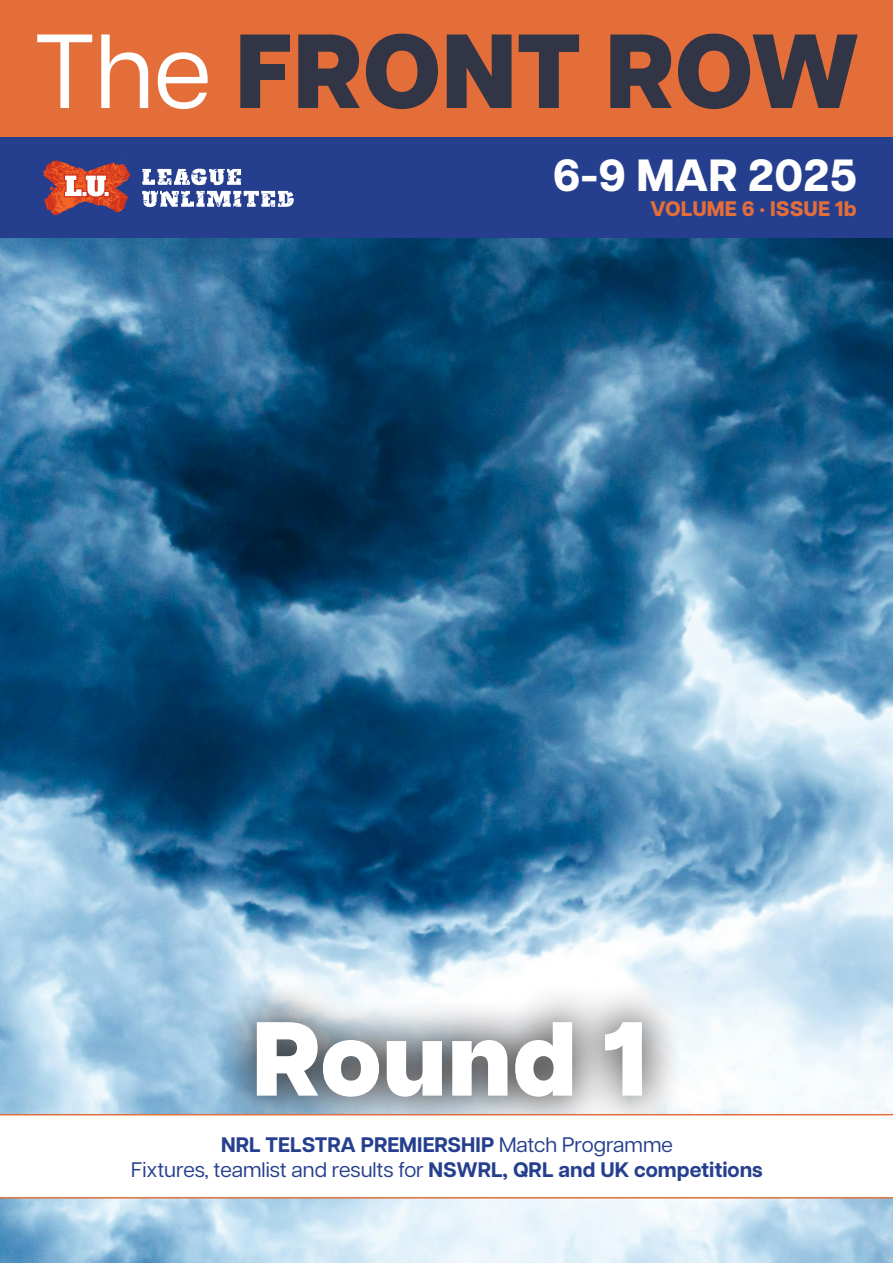
<style>
.page{position:relative;width:893px;height:1263px;background:#fff}
.page>*{position:absolute;margin:0;border:0;box-sizing:border-box;transform-origin:0 0}
.t1{font:800 105px "Articulat CF";color:#323546}
.t2{font:800 105px "Articulat CF";color:#fff}
.t3{font:800 45px "Articulat CF";color:#fff}
.t4{font:21px "Articulat CF";color:#253f8e}
.t5{font:700 21px "Articulat CF";color:#253f8e}
.t6{font:800 21px "Articulat CF";color:#e36e3a}
.s1{font-weight:400;color:#fff}
.s2{font-weight:400}
.s3{font-weight:700}
</style>
<div class="page">
<img style="left:0;top:238px;width:893px;height:1025px">
<div style="left:214px;top:980px;width:470px;height:158px;background:#231f20;opacity:.88"></div>
<div style="left:0;top:135px;width:893px;height:103px;background:#253f8e"></div>
<div style="left:0;top:0;width:893px;height:136px;background:#e36e3a"></div>
<svg style="left:43px;top:159px;width:87px;height:57px"></svg>
<svg style="left:142px;top:169px;width:99px;height:16px"></svg>
<svg style="left:142px;top:191px;width:152px;height:16px"></svg>
<svg style="left:0;top:1114px;width:893px;height:84px"></svg>
<p class="t1" style="left:34px;top:-8px;width:827px"><span class="s1">The</span> FRONT ROW</p>
<p class="t3" style="left:553px;top:142px;width:305px">6-9 MAR 2025</p>
<p class="t6" style="left:650px;top:193px;width:208px">VOLUME 6 · ISSUE 1b</p>
<p class="t2" style="left:252px;top:980px;width:399px">Round 1</p>
<p class="t5" style="left:221px;top:1129px;width:453px">NRL TELSTRA PREMIERSHIP <span class="s2">Match Programme</span></p>
<p class="t4" style="left:131px;top:1154px;width:633px">Fixtures, teamlist and results for <span class="s3">NSWRL, QRL and UK competitions</span></p>
</div>
